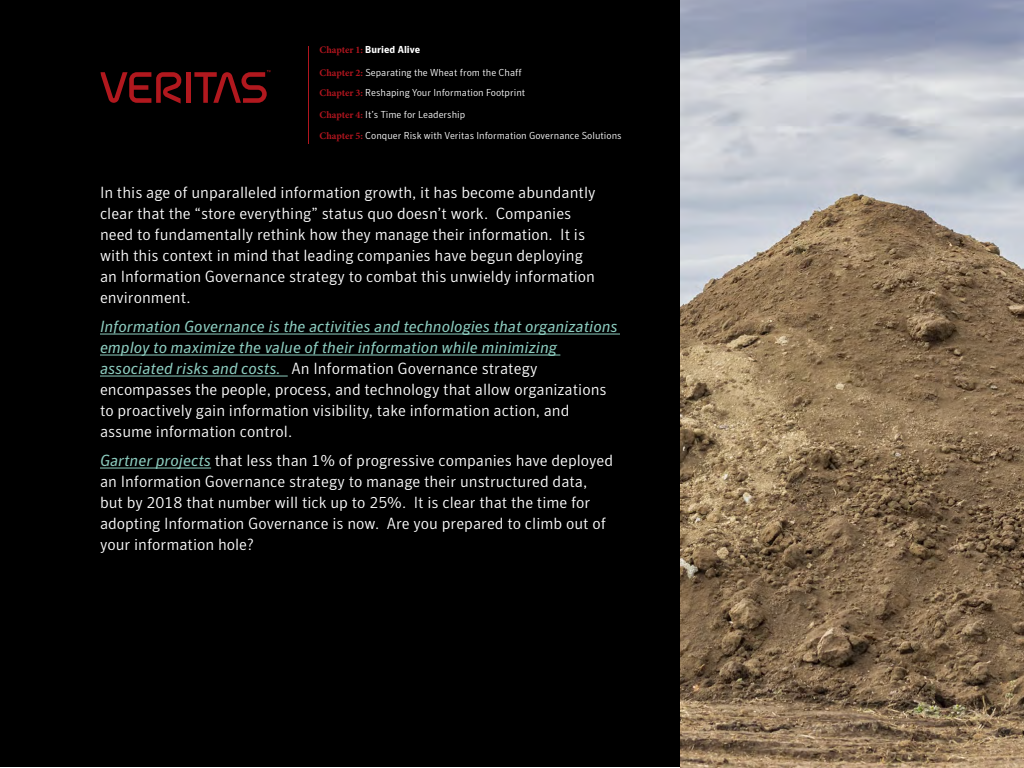
<style>
.page{position:relative;width:1024px;height:768px;background:#000}
.page>*{position:absolute;margin:0;border:0;box-sizing:border-box;transform-origin:0 0}
.t1{font:300 16px/21px "Symantec Sans";color:#fff}
.t2{font:300 10px "Symantec Sans";color:#fff}
.t3{font:700 10px "Symantec Sans";color:#fff}
.s1{font-family:"Minion Pro";color:#b0151e}
.s2{font-family:"Minion Pro";font-weight:700;color:#b0151e}
.s3{font-weight:400;font-style:italic;color:#8dcdc0}
</style>
<div class="page">
<div style="left:186px;top:72px;width:5px;height:31px;background:#b1181e"></div>
<svg style="left:102px;top:72px;width:80px;height:32px"></svg>
<svg style="left:194px;top:70px;width:76px;height:33px"></svg>
<hr style="left:308px;top:46px;width:1px;height:98px;background:#b0151e">
<hr style="left:100px;top:334px;width:520px;height:1px;background:#8dcdc0">
<hr style="left:100px;top:355px;width:460px;height:1px;background:#8dcdc0">
<hr style="left:100px;top:376px;width:188px;height:1px;background:#8dcdc0">
<hr style="left:100px;top:468px;width:111px;height:1px;background:#8dcdc0">
<img style="left:680px;top:0;width:344px;height:768px">
<p class="t3" style="left:320px;top:44px;width:102px"><span class="s1">Chapter 1:</span> Buried Alive</p>
<p class="t2" style="left:388px;top:44px;width:30px">d Alive</p>
<p class="t2" style="left:320px;top:66px;width:204px"><span class="s2">Chapter 2:</span> Separating the Wheat from the Chaff</p>
<p class="t2" style="left:320px;top:108px;width:147px"><span class="s2">Chapter 4:</span> It’s Time for Leadership</p>
<p class="t2" style="left:320px;top:87px;width:207px"><span class="s2">Chapter 3:</span> Reshaping Your Information Footprint</p>
<p class="t2" style="left:320px;top:130px;width:304px"><span class="s2">Chapter 5:</span> Conquer Risk with Veritas Information Governance Solutions</p>
<p class="t1" style="left:100px;top:182px;width:497px">In this age of unparalleled information growth, it has become abundantly clear that the “store everything” status quo doesn’t work. Companies need to fundamentally rethink how they manage their information. It is with this context in mind that leading companies have begun deploying an Information Governance strategy to combat this unwieldy information environment.</p>
<p class="t1" style="left:100px;top:316px;width:519px"><span class="s3">Information Governance is the activities and technologies that organizations employ to maximize the value of their information while minimizing associated risks and costs.</span> An Information Governance strategy encompasses the people, process, and technology that allow organizations to proactively gain information visibility, take information action, and assume information control.</p>
<p class="t1" style="left:100px;top:450px;width:515px"><span class="s3">Gartner projects</span> that less than 1% of progressive companies have deployed an Information Governance strategy to manage their unstructured data, but by 2018 that number will tick up to 25%. It is clear that the time for adopting Information Governance is now. Are you prepared to climb out of your information hole?</p>
</div>
